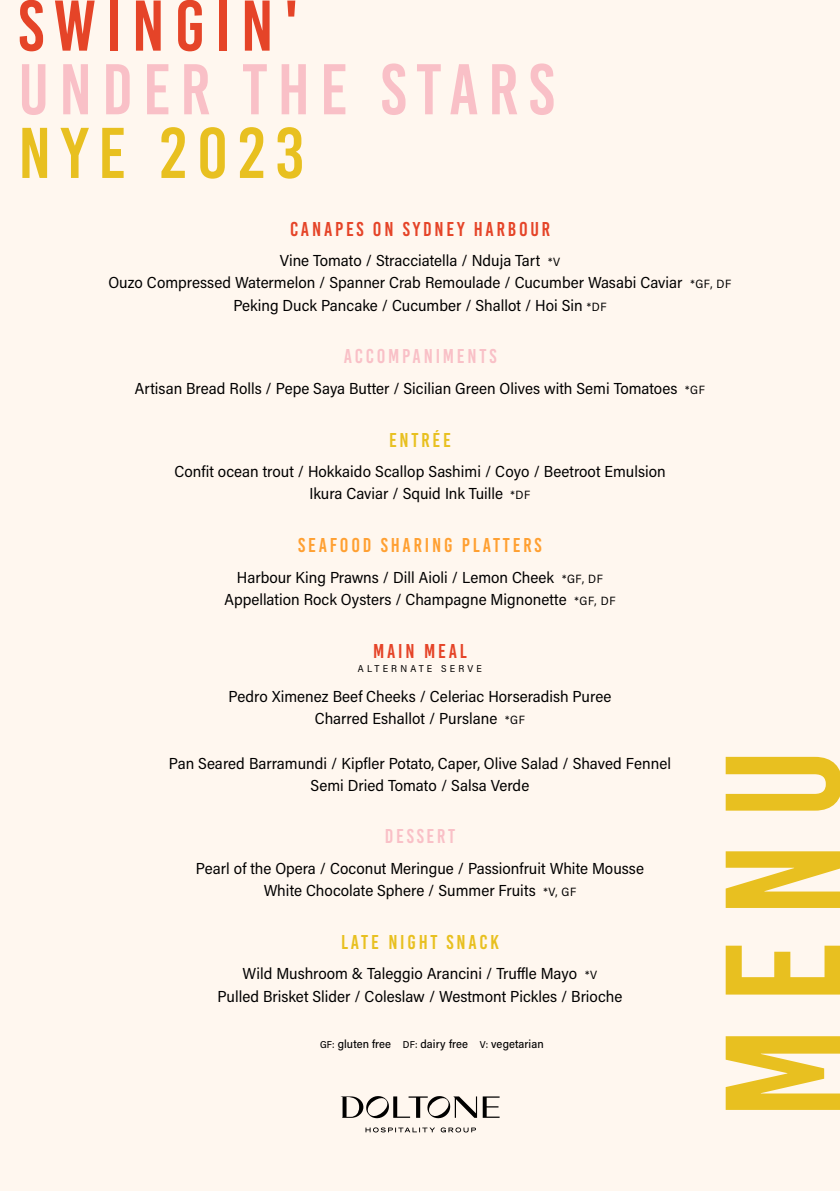
<style>
.page{position:relative;width:840px;height:1191px;background:#fff}
.page>*{position:absolute;margin:0;border:0;box-sizing:border-box;transform-origin:0 0}
.t1{font:164px "Bebas Kai";color:#e8c020}
.t2{font:71.6px "Bebas Kai";letter-spacing:.14em;color:#f9c0c7}
.t3{font:71.6px "Bebas Kai";letter-spacing:.14em;color:#e54428}
.t4{font:71.6px "Bebas Kai";letter-spacing:.14em;color:#e8c020}
.t5{font:20px "Bebas Kai";letter-spacing:.14em;color:#e54428}
.t6{font:20px "Bebas Kai";letter-spacing:.14em;color:#ffa032}
.t7{font:20px "Bebas Kai";letter-spacing:.14em;color:#f9c0c7}
.t8{font:20px "Bebas Kai";letter-spacing:.14em;color:#e8c020}
.t9{font:16px/22px "Acumin Variable Concept";color:#000;text-align:center}
.t10{font:11.6px "Acumin Variable Concept";letter-spacing:.005em;color:#000}
.t11{font:10px "Acumin Variable Concept";letter-spacing:.315em;color:#000}
.s1{font-size:12px}
.s2{font-size:10px}
</style>
<div class="page">
<div style="left:0;top:0;width:839px;height:1191px;background:#fff7ef"></div>
<svg style="left:365px;top:1127px;width:111px;height:5px"></svg>
<svg style="left:340px;top:1096px;width:159px;height:22px"></svg>
<h2 class="t3" style="left:18px;top:-13px;width:282px">SWINGIN'</h2>
<h2 class="t2" style="left:18px;top:51px;width:537px">UNDER THE STARS</h2>
<h2 class="t4" style="left:18px;top:115px;width:287px">NYE 2023</h2>
<p class="t5" style="left:290px;top:218px;width:262px">CANAPES ON SYDNEY HARBOUR</p>
<p class="t9" style="left:108px;top:249px;width:624px">Vine Tomato / Stracciatella / Nduja Tart <span class="s1">*V<br></span>Ouzo Compressed Watermelon / Spanner Crab Remoulade / Cucumber Wasabi Caviar <span class="s1">*GF, DF<br></span>Peking Duck Pancake / Cucumber / Shallot / Hoi Sin <span class="s1">*DF</span></p>
<p class="t7" style="left:343px;top:346px;width:154px">ACCOMPANIMENTS</p>
<p class="t9" style="left:135px;top:377px;width:571px">Artisan Bread Rolls / Pepe Saya Butter / Sicilian Green Olives with Semi Tomatoes <span class="s1">*GF</span></p>
<p class="t8" style="left:389px;top:429px;width:63px">ENTRÉE</p>
<p class="t9" style="left:174px;top:460px;width:492px">Confit ocean trout / Hokkaido Scallop Sashimi / Coyo / Beetroot Emulsion<br>Ikura Caviar / Squid Ink Tuille <span class="s1">*DF</span></p>
<p class="t6" style="left:298px;top:534px;width:245px">SEAFOOD SHARING PLATTERS</p>
<p class="t9" style="left:224px;top:565px;width:392px">Harbour King Prawns / Dill Aioli / Lemon Cheek <span class="s1">*GF, DF<br></span>Appellation Rock Oysters / Champagne Mignonette <span class="s1">*GF, DF</span></p>
<p class="t5" style="left:373px;top:640px;width:95px">MAIN MEAL</p>
<p class="t11" style="left:358px;top:661px;width:125px">ALTERNATE SERVE</p>
<p class="t9" style="left:228px;top:685px;width:384px">Pedro Ximenez Beef Cheeks / Celeriac Horseradish Puree<br>Charred Eshallot / Purslane <span class="s1">*GF</span></p>
<p class="t9" style="left:169px;top:751px;width:503px">Pan Seared Barramundi / Kipfler Potato, Caper, Olive Salad / Shaved Fennel<br>Semi Dried Tomato / Salsa Verde</p>
<p class="t7" style="left:384px;top:825px;width:72px">DESSERT</p>
<p class="t9" style="left:196px;top:856px;width:449px">Pearl of the Opera / Coconut Meringue / Passionfruit White Mousse<br>White Chocolate Sphere / Summer Fruits <span class="s1">*V, GF</span></p>
<p class="t8" style="left:341px;top:931px;width:159px">LATE NIGHT SNACK</p>
<p class="t9" style="left:217px;top:962px;width:406px">Wild Mushroom &amp; Taleggio Arancini / Truffle Mayo <span class="s1">*V<br></span>Pulled Brisket Slider / Coleslaw / Westmont Pickles / Brioche</p>
<p class="t10" style="left:320px;top:1035px;width:225px"><span class="s2">GF:</span> gluten free <span class="s2">DF:</span> dairy free <span class="s2">V:</span> vegetarian</p>
<h1 class="t1" style="left:695px;top:1119px;width:372px;rotate:-90deg">MENU</h1>
</div>
